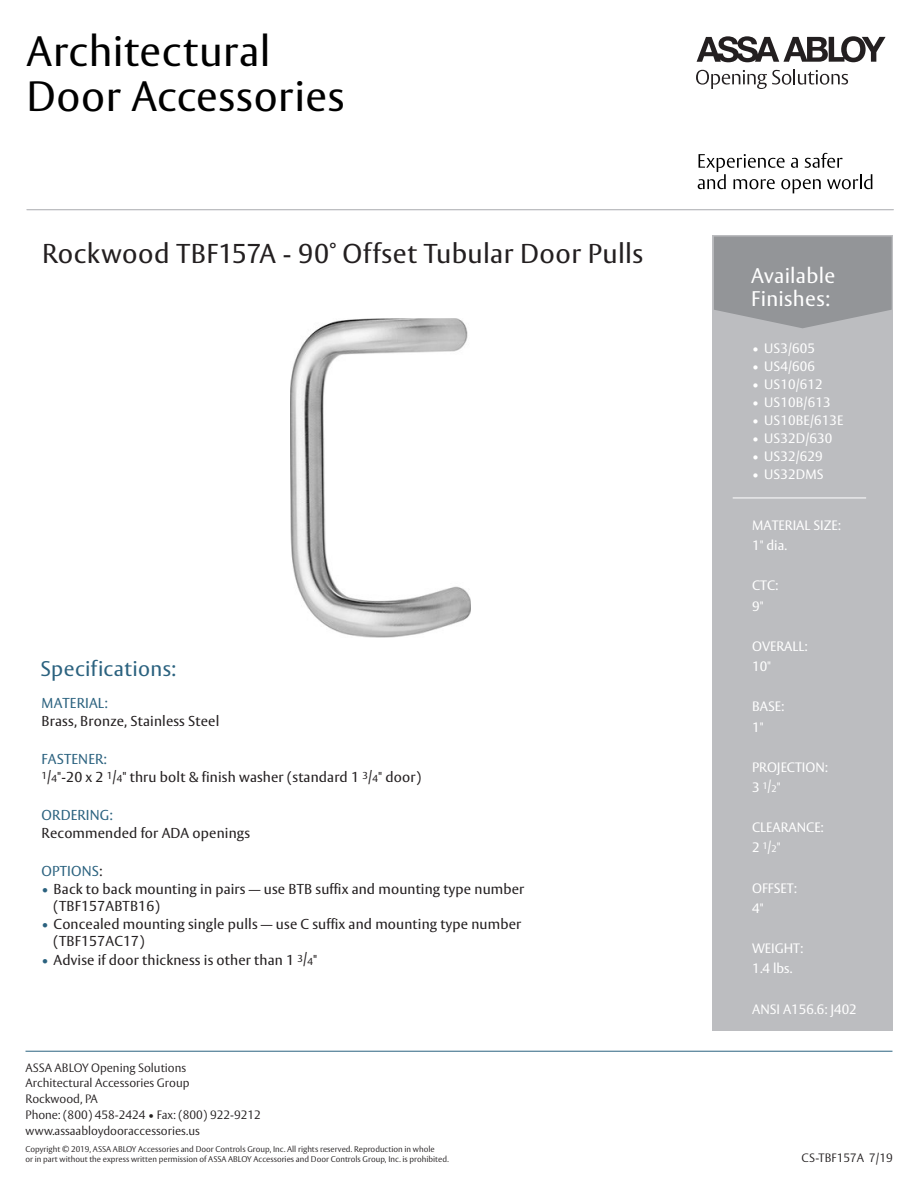
<style>
.page{position:relative;width:918px;height:1188px;background:#fff}
.page>*{position:absolute;margin:0;border:0;box-sizing:border-box;transform-origin:0 0}
.t1{font:42px/45.8px "ASSA Vesta";letter-spacing:.015em;color:#000}
.t2{font:27px "ASSA Vesta";letter-spacing:.015em;color:#231f20}
.t3{font:21px/22.5px "ASSA Vesta";letter-spacing:.015em;color:#fff}
.t4{font:21px "ASSA Vesta";letter-spacing:.015em;color:#2b627f}
.t5{font:14.25px/16.5px "ASSA Vesta";letter-spacing:.01em;color:#231f20}
.t6{font:14.25px "ASSA Vesta";letter-spacing:.01em;color:#2b627f}
.t7{font:13.5px "ASSA Vesta";color:#fff}
.t8{font:300 12px "ASSA Vesta";color:#231f20}
.t9{font:300 8.25px/9.8px "ASSA Vesta";color:#231f20}
.s1{font-size:10.05px}
.s2{color:#231f20}
.s3{color:#2b627f}
.s4{font-size:9.45px}
</style>
<div class="page">
<div style="left:713px;top:235px;width:180px;height:796px;background:#bcbdc0"></div>
<svg style="left:714px;top:237px;width:178px;height:91px;background:#97989b"></svg>
<hr style="left:26px;top:1051px;width:866px;height:1px;background:#2b627f">
<hr style="left:733px;top:498px;width:133px;height:1px;background:#fff">
<img style="left:290px;top:319px;width:180px;height:318px">
<hr style="left:27px;top:209px;width:867px;height:1px;background:#bcbdc0">
<svg style="left:697px;top:36px;width:189px;height:26px"></svg>
<svg style="left:696px;top:69px;width:152px;height:20px"></svg>
<svg style="left:698px;top:153px;width:174px;height:40px"></svg>
<p class="t1" style="left:27px;top:30px;width:319px">Architectural<br>Door Accessories</p>
<p class="t2" style="left:42px;top:237px;width:603px">Rockwood TBF157A - 90˚ Offset Tubular Door Pulls</p>
<p class="t4" style="left:41px;top:656px;width:137px">Specifications:</p>
<p class="t6" style="left:42px;top:694px;width:68px">MATERIAL:</p>
<p class="t5" style="left:42px;top:714px;width:179px">Brass, Bronze, Stainless Steel</p>
<p class="t6" style="left:42px;top:750px;width:67px">FASTENER:</p>
<p class="t5" style="left:42px;top:770px;width:381px"><sup>1</sup>/<span class="s1">4</span>"-20 x 2 <sup>1</sup>/<span class="s1">4</span>" thru bolt &amp; finish washer (standard 1 <sup>3</sup>/<span class="s1">4</span>" door)</p>
<p class="t6" style="left:42px;top:806px;width:73px">ORDERING:</p>
<p class="t5" style="left:42px;top:826px;width:210px">Recommended for ADA openings</p>
<p class="t6" style="left:42px;top:862px;width:62px">OPTIONS<span class="s2">:</span></p>
<p class="t5" style="left:54px;top:882px;width:472px;text-indent:-12px"><span class="s3">•</span> Back to back mounting in pairs — use BTB suffix and mounting type number (TBF157ABTB16)</p>
<p class="t5" style="left:54px;top:917px;width:469px;text-indent:-12px"><span class="s3">•</span> Concealed mounting single pulls — use C suffix and mounting type number (TBF157AC17)</p>
<p class="t5" style="left:42px;top:952px;width:277px"><span class="s3">•</span> Advise if door thickness is other than 1 <sup>3</sup>/<span class="s1">4</span>"</p>
<p class="t8" style="left:26px;top:1060px;width:162px">ASSA ABLOY Opening Solutions</p>
<p class="t8" style="left:26px;top:1076px;width:166px">Architectural Accessories Group</p>
<p class="t8" style="left:26px;top:1092px;width:74px">Rockwood, PA</p>
<p class="t8" style="left:26px;top:1107px;width:237px">Phone: (800) 458-2424 • Fax: (800) 922-9212</p>
<p class="t8" style="left:26px;top:1123px;width:176px">www.assaabloydooraccessories.us</p>
<p class="t9" style="left:26px;top:1144px;width:425px">Copyright © 2019, ASSA ABLOY Accessories and Door Controls Group, Inc. All rights reserved. Reproduction in whole<br>or in part without the express written permission of ASSA ABLOY Accessories and Door Controls Group, Inc. is prohibited.</p>
<p class="t3" style="left:751px;top:265px;width:86px">Available<br>Finishes:</p>
<p class="t7" style="left:752px;top:340px;width:64px">• US3/605</p>
<p class="t7" style="left:752px;top:358px;width:64px">• US4/606</p>
<p class="t7" style="left:752px;top:376px;width:72px">• US10/612</p>
<p class="t7" style="left:752px;top:394px;width:80px">• US10B/613</p>
<p class="t7" style="left:752px;top:412px;width:93px">• US10BE/613E</p>
<p class="t7" style="left:752px;top:430px;width:82px">• US32D/630</p>
<p class="t7" style="left:752px;top:448px;width:72px">• US32/629</p>
<p class="t7" style="left:752px;top:466px;width:73px">• US32DMS</p>
<p class="t7" style="left:752px;top:517px;width:90px">MATERIAL SIZE:</p>
<p class="t7" style="left:752px;top:537px;width:37px">1" dia.</p>
<p class="t7" style="left:752px;top:578px;width:28px">CTC:</p>
<p class="t7" style="left:752px;top:598px;width:13px">9"</p>
<p class="t7" style="left:752px;top:638px;width:57px">OVERALL:</p>
<p class="t7" style="left:752px;top:658px;width:20px">10"</p>
<p class="t7" style="left:752px;top:698px;width:34px">BASE:</p>
<p class="t7" style="left:752px;top:719px;width:13px">1"</p>
<p class="t7" style="left:752px;top:759px;width:77px">PROJECTION:</p>
<p class="t7" style="left:752px;top:779px;width:30px">3 <sup>1</sup>/<span class="s4">2</span>"</p>
<p class="t7" style="left:752px;top:819px;width:73px">CLEARANCE:</p>
<p class="t7" style="left:752px;top:840px;width:30px">2 <sup>1</sup>/<span class="s4">2</span>"</p>
<p class="t7" style="left:752px;top:880px;width:46px">OFFSET:</p>
<p class="t7" style="left:752px;top:900px;width:13px">4"</p>
<p class="t7" style="left:752px;top:940px;width:53px">WEIGHT:</p>
<p class="t7" style="left:752px;top:961px;width:42px">1.4 lbs.</p>
<p class="t7" style="left:752px;top:1001px;width:106px">ANSI A156.6: J402</p>
<p class="t8" style="left:802px;top:1151px;width:93px">CS-TBF157A 7/19</p>
</div>
